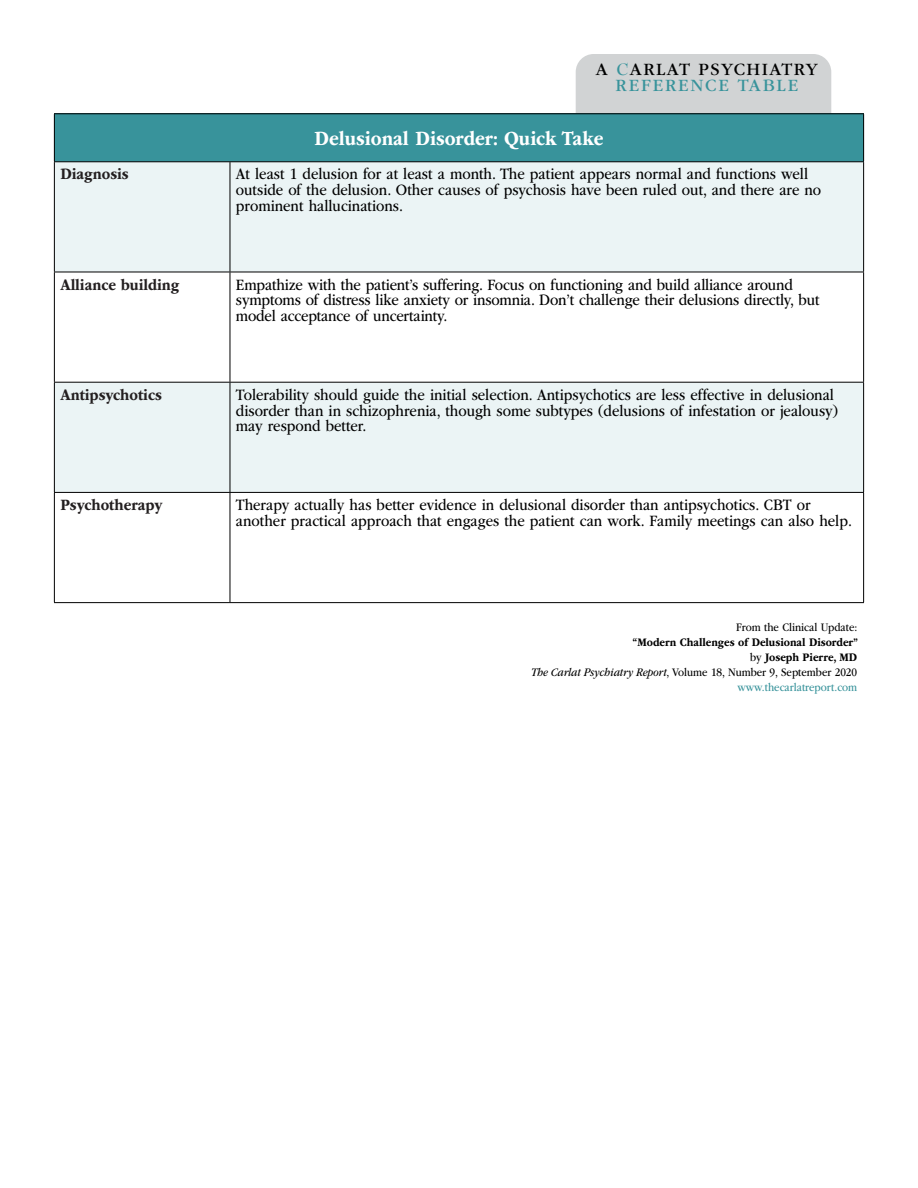
<style>
.page{position:relative;width:918px;height:1188px;background:#fff}
.page>*{position:absolute;margin:0;border:0;box-sizing:border-box;transform-origin:0 0}
.t1{font:700 21px "ITC Garamond Std";color:#fff;scale:.88 1}
.t2{font:18px/15.9px "ITC Garamond Std";letter-spacing:.08em;color:#000;text-align:center}
.t3{font:16.5px/15.8px "ITC Garamond Std";color:#000;scale:.88 1}
.t4{font:700 16.5px "ITC Garamond Std";color:#231f20;scale:.88 1}
.t5{font:700 12px/15px "ITC Garamond Std";color:#000;text-align:right;scale:.88 1}
.t6{font:12px "ITC Garamond Std";color:#000;scale:.88 1}
.s1{font-family:"Bernhard Modern Std";font-weight:700;color:#38939b}
.s2{color:#38939b}
.s3{font-weight:400}
.s4{font-weight:400;font-style:italic}
.s5{font-weight:400;color:#38939b}
</style>
<div class="page">
<div style="left:576px;top:54px;width:255px;height:79px;background:#d1d3d4;border-radius:18px"></div>
<div style="left:54px;top:114px;width:810px;height:48px;background:#38939b"></div>
<div style="left:55px;top:162px;width:808px;height:110px;background:#ebf4f5"></div>
<svg style="left:55px;top:273px;width:808px;height:329px"></svg>
<hr style="left:54px;top:113px;width:176px;height:1px;background:#000">
<hr style="left:54px;top:114px;width:1px;height:47px;background:#000">
<hr style="left:230px;top:113px;width:634px;height:1px;background:#000">
<hr style="left:863px;top:114px;width:1px;height:47px;background:#000">
<hr style="left:54px;top:161px;width:176px;height:1px;background:#000">
<hr style="left:54px;top:162px;width:1px;height:110px;background:#000">
<hr style="left:230px;top:161px;width:634px;height:1px;background:#000">
<hr style="left:230px;top:162px;width:1px;height:110px;background:#000">
<hr style="left:863px;top:162px;width:1px;height:110px;background:#000">
<hr style="left:54px;top:272px;width:176px;height:1px;background:#000">
<hr style="left:54px;top:272px;width:1px;height:110px;background:#000">
<hr style="left:230px;top:272px;width:634px;height:1px;background:#000">
<hr style="left:230px;top:272px;width:1px;height:110px;background:#000">
<hr style="left:863px;top:272px;width:1px;height:110px;background:#000">
<hr style="left:54px;top:382px;width:176px;height:1px;background:#000">
<hr style="left:54px;top:383px;width:1px;height:109px;background:#000">
<hr style="left:230px;top:382px;width:634px;height:1px;background:#000">
<hr style="left:230px;top:383px;width:1px;height:109px;background:#000">
<hr style="left:863px;top:383px;width:1px;height:109px;background:#000">
<hr style="left:54px;top:492px;width:176px;height:1px;background:#000">
<hr style="left:54px;top:493px;width:1px;height:109px;background:#000">
<hr style="left:230px;top:492px;width:634px;height:1px;background:#000">
<hr style="left:230px;top:493px;width:1px;height:109px;background:#000">
<hr style="left:863px;top:493px;width:1px;height:109px;background:#000">
<hr style="left:54px;top:602px;width:176px;height:1px;background:#000">
<hr style="left:230px;top:602px;width:634px;height:1px;background:#000">
<p class="t2" style="left:596px;top:62px;width:223px">A <span class="s1">C</span>ARLAT PSYCHIATRY<br><span class="s2">REFERENCE TABLE</span></p>
<p class="t1" style="left:315px;top:127px;width:330px">Delusional Disorder: Quick Take</p>
<p class="t4" style="left:60px;top:165px;width:79px">Diagnosis</p>
<p class="t3" style="left:236px;top:166px;width:667px">At least 1 delusion for at least a month. The patient appears normal and functions well outside of the delusion. Other causes of psychosis have been ruled out, and there are no prominent hallucinations.</p>
<p class="t4" style="left:60px;top:275px;width:137px">Alliance building</p>
<p class="t3" style="left:236px;top:277px;width:665px">Empathize with the patient’s suffering. Focus on functioning and build alliance around symptoms of distress like anxiety or insomnia. Don’t challenge their delusions directly, but model acceptance of uncertainty.</p>
<p class="t4" style="left:60px;top:385px;width:117px">Antipsychotics</p>
<p class="t3" style="left:236px;top:387px;width:686px">Tolerability should guide the initial selection. Antipsychotics are less effective in delusional disorder than in schizophrenia, though some subtypes (delusions of infestation or jealousy) may respond better.</p>
<p class="t4" style="left:60px;top:496px;width:117px">Psychotherapy</p>
<p class="t3" style="left:236px;top:497px;width:702px">Therapy actually has better evidence in delusional disorder than antipsychotics. CBT or another practical approach that engages the patient can work. Family meetings can also help.</p>
<p class="t6" style="left:736px;top:620px;width:139px">From the Clinical Update:</p>
<p class="t5" style="left:531px;top:635px;width:373px">“Modern Challenges of Delusional Disorder”<br><span class="s3">by</span> Joseph Pierre, MD<br><span class="s4">The Carlat Psychiatry Report</span><span class="s3">, Volume 18, Number 9, September 2020 </span><span class="s5">www.thecarlatreport.com</span></p>
</div>
